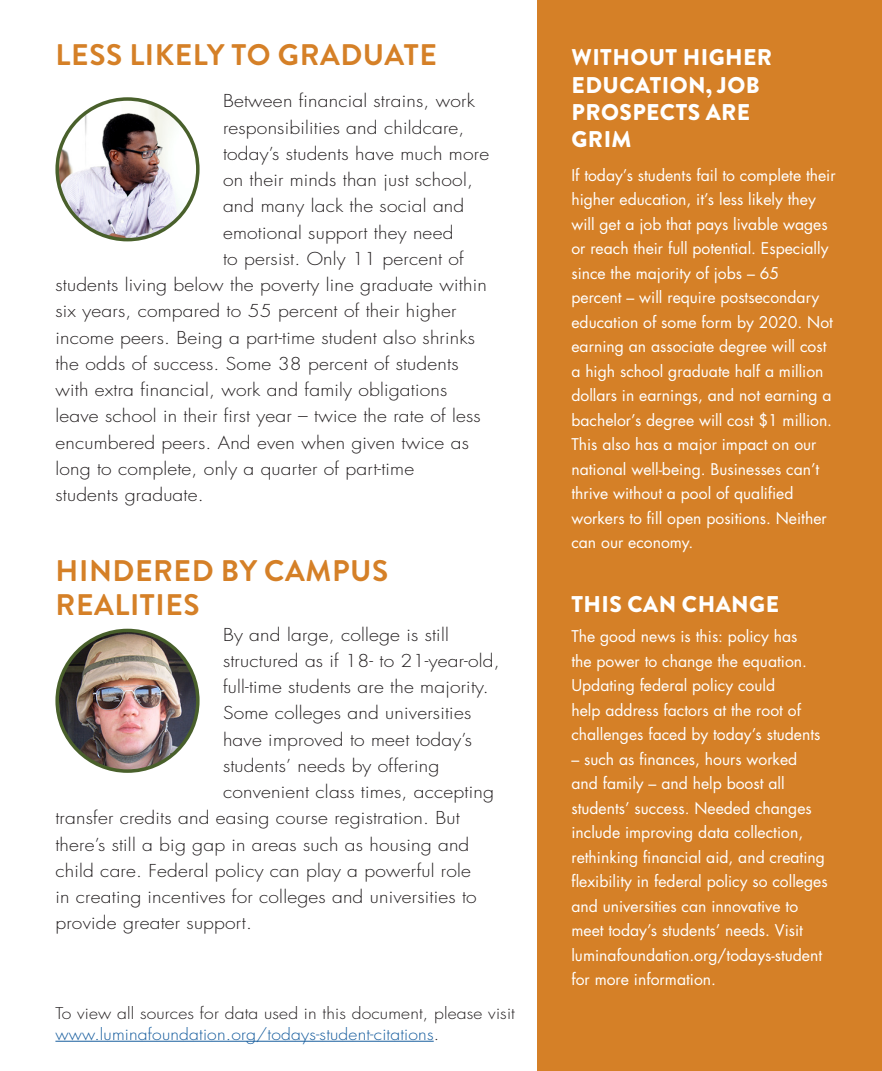
<style>
.page{position:relative;width:882px;height:1071px;background:#fff}
.page>*{position:absolute;margin:0;border:0;box-sizing:border-box;transform-origin:0 0}
.t1{font:700 29.75px/33.2px "Brandon Grotesque";letter-spacing:.02em;color:#d58027}
.t2{font:900 22.75px/27.3px "Brandon Grotesque";letter-spacing:.02em;color:#fff}
.t3{font:300 17.32px "Futura Std";letter-spacing:.01em;color:#231f20;scale:1.11 1}
.t4{font:15.75px/24.5px "Futura Std";color:#fff}
.t5{font:300 15.75px/21px "Futura Std";letter-spacing:.01em;color:#231f20;scale:1.11 1}
.s1{color:#175d9e}
</style>
<div class="page">
<div style="left:537px;top:0;width:345px;height:1071px;background:#d58027"></div>
<hr style="left:55px;top:1041px;width:379px;height:1px;background:#175d9e">
<img style="left:57px;top:99px;width:141px;height:141px;border-radius:70px">
<div style="left:55px;top:97px;width:145px;height:144px;border:4px solid #49602b;border-radius:50%"></div>
<img style="left:57px;top:630px;width:141px;height:141px;border-radius:70px">
<div style="left:55px;top:629px;width:145px;height:144px;border:4px solid #49602b;border-radius:50%"></div>
<p class="t1" style="left:56px;top:39px;width:383px">LESS LIKELY TO GRADUATE</p>
<p class="t3" style="left:223px;top:91px;width:228px">Between financial strains, work</p>
<p class="t3" style="left:223px;top:117px;width:219px">responsibilities and childcare,</p>
<p class="t3" style="left:223px;top:143px;width:241px">today’s students have much more</p>
<p class="t3" style="left:223px;top:169px;width:227px">on their minds than just school,</p>
<p class="t3" style="left:223px;top:196px;width:219px">and many lack the social and</p>
<p class="t3" style="left:223px;top:222px;width:209px">emotional support they need</p>
<p class="t3" style="left:223px;top:248px;width:218px">to persist. Only 11 percent of</p>
<p class="t3" style="left:55px;top:274px;width:390px">students living below the poverty line graduate within</p>
<p class="t3" style="left:55px;top:301px;width:363px">six years, compared to 55 percent of their higher</p>
<p class="t3" style="left:55px;top:327px;width:380px">income peers. Being a part-time student also shrinks</p>
<p class="t3" style="left:55px;top:353px;width:365px">the odds of success. Some 38 percent of students</p>
<p class="t3" style="left:55px;top:379px;width:355px">with extra financial, work and family obligations</p>
<p class="t3" style="left:55px;top:406px;width:385px">leave school in their first year – twice the rate of less</p>
<p class="t3" style="left:55px;top:432px;width:374px">encumbered peers. And even when given twice as</p>
<p class="t3" style="left:55px;top:458px;width:325px">long to complete, only a quarter of part-time</p>
<p class="t3" style="left:55px;top:484px;width:135px">students graduate.</p>
<p class="t1" style="left:56px;top:555px;width:334px">HINDERED BY CAMPUS<br>REALITIES</p>
<p class="t3" style="left:223px;top:624px;width:205px">By and large, college is still</p>
<p class="t3" style="left:223px;top:650px;width:251px">structured as if 18- to 21-year-old,</p>
<p class="t3" style="left:223px;top:676px;width:241px">full-time students are the majority.</p>
<p class="t3" style="left:223px;top:702px;width:225px">Some colleges and universities</p>
<p class="t3" style="left:223px;top:729px;width:226px">have improved to meet today’s</p>
<p class="t3" style="left:223px;top:755px;width:196px">students’ needs by offering</p>
<p class="t3" style="left:223px;top:781px;width:246px">convenient class times, accepting</p>
<p class="t3" style="left:55px;top:807px;width:366px">transfer credits and easing course registration. But</p>
<p class="t3" style="left:55px;top:834px;width:374px">there’s still a big gap in areas such as housing and</p>
<p class="t3" style="left:55px;top:860px;width:376px">child care. Federal policy can play a powerful role</p>
<p class="t3" style="left:55px;top:886px;width:381px">in creating incentives for colleges and universities to</p>
<p class="t3" style="left:55px;top:912px;width:179px">provide greater support.</p>
<p class="t5" style="left:55px;top:1003px;width:416px">To view all sources for data used in this document, please visit <span class="s1">www.luminafoundation.org/todays-student-citations</span>.</p>
<p class="t2" style="left:572px;top:44px;width:202px">WITHOUT HIGHER<br>EDUCATION, JOB<br>PROSPECTS ARE<br>GRIM</p>
<p class="t4" style="left:571px;top:163px;width:266px">If today’s students fail to complete their higher education, it’s less likely they will get a job that pays livable wages or reach their full potential. Especially since the majority of jobs – 65<br>percent – will require postsecondary education of some form by 2020. Not earning an associate degree will cost a high school graduate half a million dollars in earnings, and not earning a bachelor’s degree will cost $1 million.<br>This also has a major impact on our national well-being. Businesses can’t thrive without a pool of qualified workers to fill open positions. Neither can our economy.</p>
<p class="t2" style="left:572px;top:591px;width:209px">THIS CAN CHANGE</p>
<p class="t4" style="left:571px;top:625px;width:251px">The good news is this: policy has the power to change the equation.<br>Updating federal policy could<br>help address factors at the root of challenges faced by today’s students</p>
<p class="t4" style="left:571px;top:747px;width:258px">– such as finances, hours worked and family – and help boost all students’ success. Needed changes include improving data collection, rethinking financial aid, and creating flexibility in federal policy so colleges and universities can innovative to meet today’s students’ needs. Visit luminafoundation.org/todays-student for more information.</p>
</div>
